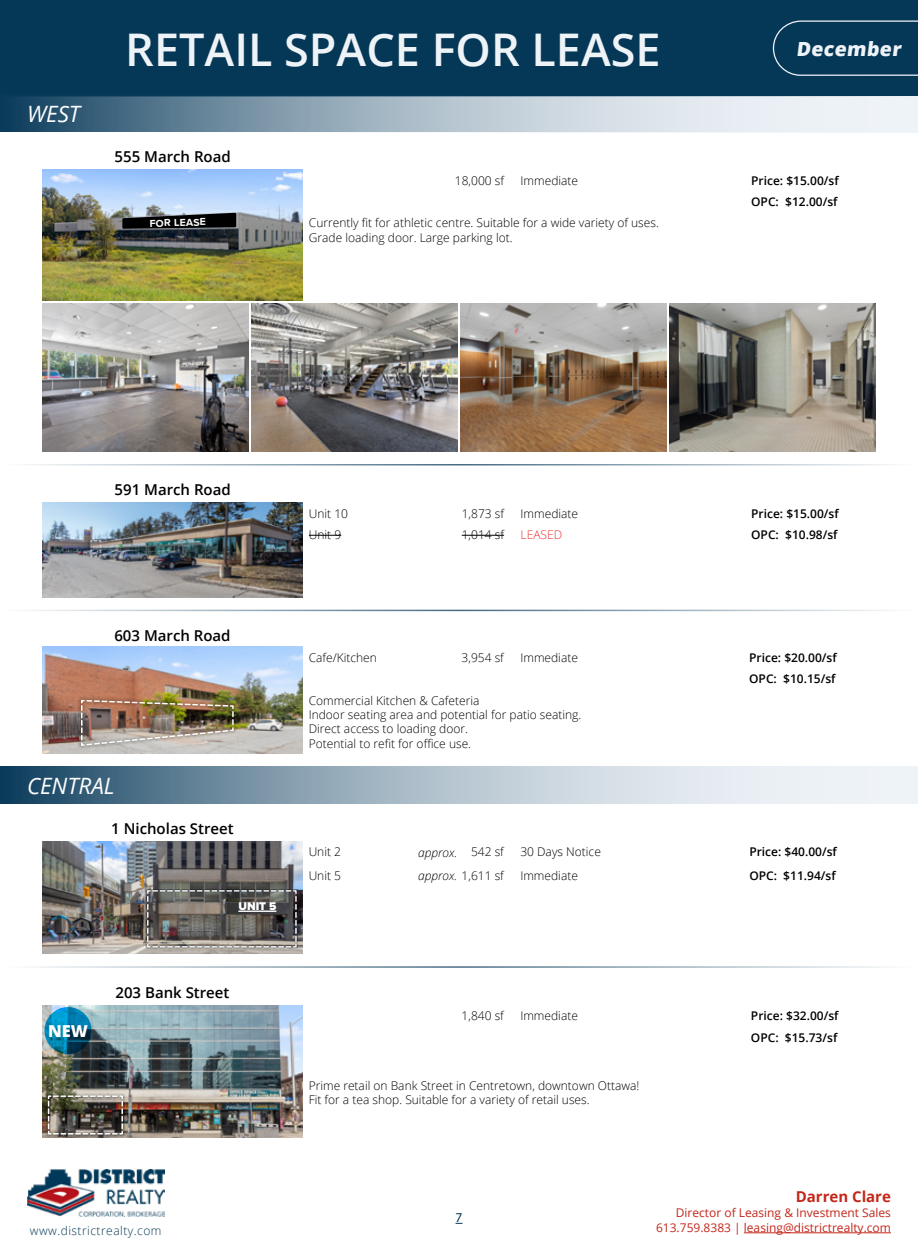
<style>
.page{position:relative;width:918px;height:1242px;background:#fff}
.page>*{position:absolute;margin:0;border:0;box-sizing:border-box;transform-origin:0 0}
.t1{font:600 45px "Open Sans";color:#eef3f8}
.t2{font:italic 22.5px "Open Sans";color:#fff}
.t3{font:800 19.5px "Open Sans";color:#eef3f8}
.t4{font:800 16.5px "Open Sans";color:#fff}
.t5{font:600 15px "Open Sans";color:#000}
.t6{font:700 15px "Open Sans";color:#c3271b}
.t7{font:13.5px "Myriad Pro";color:#053856}
.t8{font:300 12px/14.4px "Open Sans";color:#000}
.t9{font:600 12px/21.1px "Open Sans";color:#000}
.t10{font:12px "Open Sans";color:#c3271b}
.t11{font:300 12px "Open Sans";letter-spacing:.04em;color:#053856}
.t12{font:italic 300 12px "Open Sans";color:#000}
.t13{font:300 12px "Open Sans";color:#ee3134}
.t14{font:900 11.55px "Proxima Nova";color:#fff}
.t15{font:700 10.5px "Proxima Nova";color:#fff}
.s1{font-style:normal}
</style>
<div class="page">
<div style="left:0;top:0;width:918px;height:96px;background:#053856"></div>
<svg style="left:772px;top:20px;width:146px;height:113px"></svg>
<hr style="left:744px;top:1233px;width:147px;height:1px;background:#c3271b">
<img style="left:27px;top:1170px;width:137px;height:46px">
<img style="left:42px;top:647px;width:261px;height:107px">
<div style="left:77px;top:696px;width:161px;height:54px;background:#000;opacity:.75"></div>
<img style="left:80px;top:699px;width:154px;height:48px">
<hr style="left:0;top:464px;width:918px;height:1px;background:#093a5a">
<div style="left:0;top:95px;width:918px;height:37px;background:#093a5a"></div>
<svg style="left:22px;top:96px;width:896px;height:36px;background:#a5b8c4"></svg>
<img style="left:42px;top:841px;width:261px;height:113px">
<div style="left:145px;top:889px;width:153px;height:60px;background:#000;opacity:.75"></div>
<svg style="left:146px;top:889px;width:151px;height:59px;background:#6a6764"></svg>
<hr style="left:238px;top:911px;width:38px;height:1px;background:#fff">
<svg style="left:0;top:766px;width:918px;height:38px;background:#a3b6c3"></svg>
<hr style="left:0;top:610px;width:918px;height:1px;background:#093a5a">
<img style="left:43px;top:503px;width:260px;height:94px">
<hr style="left:309px;top:535px;width:32px;height:1px;background:#000">
<hr style="left:462px;top:535px;width:42px;height:1px;background:#000">
<img style="left:43px;top:170px;width:260px;height:131px">
<img style="left:43px;top:304px;width:206px;height:148px">
<img style="left:251px;top:304px;width:207px;height:148px">
<img style="left:460px;top:304px;width:207px;height:148px">
<img style="left:669px;top:304px;width:206px;height:148px">
<svg style="left:121px;top:212px;width:116px;height:18px;background:#2f3234"></svg>
<img style="left:42px;top:1005px;width:261px;height:132px">
<div style="left:45px;top:1093px;width:80px;height:45px;background:#000;opacity:.75"></div>
<svg style="left:47px;top:1095px;width:77px;height:40px;background:#655f56"></svg>
<svg style="left:44px;top:1007px;width:48px;height:47px;background:#037097"></svg>
<hr style="left:0;top:966px;width:918px;height:2px;background:#093a5a">
<h2 class="t2" style="left:27px;top:98px;width:55px">WEST</h2>
<h1 class="t1" style="left:125px;top:19px;width:537px">RETAIL SPACE FOR LEASE</h1>
<p class="t5" style="left:115px;top:146px;width:118px">555 March Road</p>
<h3 class="t3" style="left:796px;top:34px;width:110px">December</h3>
<p class="t15" style="left:150px;top:215px;width:58px;rotate:-1deg">FOR LEASE</p>
<p class="t8" style="left:455px;top:173px;width:51px">18,000 sf</p>
<p class="t8" style="left:521px;top:173px;width:59px">Immediate</p>
<p class="t9" style="left:751px;top:170px;width:89px">Price: $15.00/sf<br>OPC: $12.00/sf</p>
<p class="t8" style="left:309px;top:215px;width:352px">Currently fit for athletic centre. Suitable for a wide variety of uses.<br>Grade loading door. Large parking lot.</p>
<p class="t5" style="left:115px;top:480px;width:118px">591 March Road</p>
<p class="t5" style="left:114px;top:625px;width:118px">603 March Road</p>
<p class="t8" style="left:309px;top:506px;width:41px">Unit 10</p>
<p class="t8" style="left:462px;top:506px;width:44px">1,873 sf</p>
<p class="t8" style="left:521px;top:506px;width:59px">Immediate</p>
<p class="t9" style="left:751px;top:503px;width:89px">Price: $15.00/sf</p>
<p class="t8" style="left:309px;top:527px;width:34px">Unit 9</p>
<p class="t8" style="left:462px;top:527px;width:44px">1,014 sf</p>
<p class="t13" style="left:521px;top:527px;width:43px">LEASED</p>
<p class="t9" style="left:751px;top:524px;width:88px">OPC: $10.98/sf</p>
<p class="t8" style="left:309px;top:650px;width:70px">Cafe/Kitchen</p>
<p class="t8" style="left:462px;top:650px;width:44px">3,954 sf</p>
<p class="t8" style="left:520px;top:650px;width:59px">Immediate</p>
<p class="t9" style="left:749px;top:647px;width:89px">Price: $20.00/sf<br>OPC: $10.15/sf</p>
<p class="t8" style="left:309px;top:693px;width:274px">Commercial Kitchen &amp; Cafeteria<br>Indoor seating area and potential for patio seating.<br>Direct access to loading door.<br>Potential to refit for office use.</p>
<h2 class="t2" style="left:27px;top:770px;width:89px">CENTRAL</h2>
<p class="t5" style="left:111px;top:818px;width:124px">1 Nicholas Street</p>
<p class="t14" style="left:238px;top:897px;width:40px">UNIT 5</p>
<h3 class="t4" style="left:48px;top:1018px;width:41px">NEW</h3>
<p class="t5" style="left:116px;top:982px;width:115px">203 Bank Street</p>
<p class="t8" style="left:309px;top:845px;width:34px">Unit 2</p>
<p class="t8" style="left:471px;top:845px;width:34px">542 sf</p>
<p class="t8" style="left:520px;top:845px;width:82px">30 Days Notice</p>
<p class="t9" style="left:749px;top:841px;width:89px">Price: $40.00/sf</p>
<p class="t8" style="left:309px;top:868px;width:34px">Unit 5</p>
<p class="t12" style="left:418px;top:867px;width:87px">approx. <span class="s1">1,611 sf</span></p>
<p class="t8" style="left:520px;top:868px;width:59px">Immediate</p>
<p class="t9" style="left:749px;top:864px;width:88px">OPC: $11.94/sf</p>
<p class="t12" style="left:418px;top:844px;width:41px">approx.</p>
<p class="t8" style="left:462px;top:1008px;width:44px">1,840 sf</p>
<p class="t8" style="left:520px;top:1008px;width:59px">Immediate</p>
<p class="t9" style="left:751px;top:1005px;width:89px">Price: $32.00/sf<br>OPC: $15.73/sf</p>
<p class="t8" style="left:309px;top:1078px;width:332px">Prime retail on Bank Street in Centretown, downtown Ottawa!<br>Fit for a tea shop. Suitable for a variety of retail uses.</p>
<p class="t6" style="left:796px;top:1186px;width:97px">Darren Clare</p>
<p class="t10" style="left:676px;top:1204px;width:217px">Director of Leasing &amp; Investment Sales</p>
<p class="t7" style="left:456px;top:1209px;width:8px">7</p>
<p class="t11" style="left:30px;top:1222px;width:133px">www.districtrealty.com</p>
<p class="t10" style="left:656px;top:1219px;width:236px">613.759.8383 | leasing@districtrealty.com</p>
</div>
